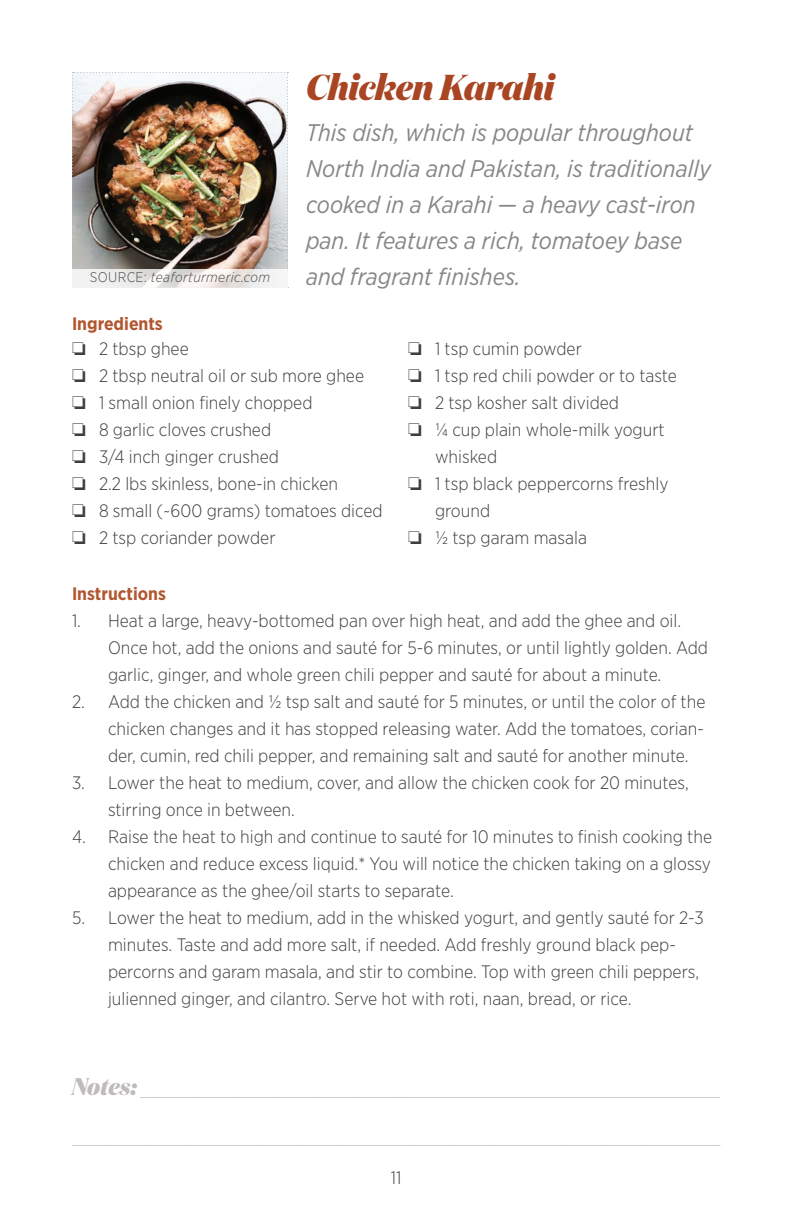
<style>
.page{position:relative;width:792px;height:1224px;background:#fff}
.page>*{position:absolute;margin:0;border:0;box-sizing:border-box;transform-origin:0 0}
.t1{font:italic 800 36px "Domaine Display Narrow";color:#aa4524}
.t2{font:italic 24px/36px "Gotham Narrow";color:#8a8686}
.t3{font:300 18px/27px "Gotham Narrow";color:#3e3e3f}
.t4{font:300 18px "Gotham Narrow";color:#bfbbbb}
.t5{font:700 18px "Gotham Narrow";color:#b15630}
.t6{font:italic 300 14px "Gotham Narrow";letter-spacing:.025em;color:#4c4a4a}
.s1{font-style:normal}
.s2{font-family:"Domaine Display Narrow";font-weight:800;font-style:italic;font-size:24px}
</style>
<div class="page">
<img style="left:72px;top:72px;width:217px;height:216px">
<svg style="left:72px;top:269px;width:216px;height:19px;fill:#efefee"></svg>
<p class="t6" style="left:90px;top:269px;width:182px"><span class="s1">SOURCE:</span> teaforturmeric.com</p>
<p class="t5" style="left:72px;top:312px;width:92px">Ingredients</p>
<h1 class="t1" style="left:306px;top:64px;width:250px">Chicken Karahi</h1>
<h2 class="t2" style="left:306px;top:114px;width:407px">This dish, which is popular throughout North India and Pakistan, is traditionally cooked in a Karahi — a heavy cast-iron pan. It features a rich, tomatoey base and fragrant finishes.</h2>
<p class="t3" style="left:72px;top:335px;width:312px">❏ 2 tbsp ghee<br>❏ 2 tbsp neutral oil or sub more ghee<br>❏ 1 small onion finely chopped<br>❏ 8 garlic cloves crushed<br>❏ 3/4 inch ginger crushed<br>❏ 2.2 lbs skinless, bone-in chicken<br>❏ 8 small (~600 grams) tomatoes diced ❏ 2 tsp coriander powder</p>
<p class="t3" style="left:408px;top:335px;width:175px">❏ 1 tsp cumin powder</p>
<p class="t3" style="left:408px;top:362px;width:270px">❏ 1 tsp red chili powder or to taste</p>
<p class="t3" style="left:408px;top:389px;width:213px">❏ 2 tsp kosher salt divided</p>
<p class="t3" style="left:408px;top:416px;width:258px">❏ ¼ cup plain whole-milk yogurt</p>
<p class="t3" style="left:435px;top:443px;width:64px">whisked</p>
<p class="t3" style="left:408px;top:470px;width:262px">❏ 1 tsp black peppercorns freshly</p>
<p class="t3" style="left:435px;top:497px;width:57px">ground</p>
<p class="t3" style="left:408px;top:524px;width:180px">❏ ½ tsp garam masala</p>
<p class="t5" style="left:72px;top:582px;width:96px">Instructions</p>
<p class="t3" style="left:108px;top:607px;width:602px;text-indent:-36px">1. Heat a large, heavy-bottomed pan over high heat, and add the ghee and oil.<br>Once hot, add the onions and sauté for 5-6 minutes, or until lightly golden. Add garlic, ginger, and whole green chili pepper and sauté for about a minute.</p>
<p class="t3" style="left:108px;top:688px;width:599px;text-align:justify;text-indent:-36px">2. Add the chicken and ½ tsp salt and sauté for 5 minutes, or until the color of the chicken changes and it has stopped releasing water. Add the tomatoes, corian&shy;der, cumin, red chili pepper, and remaining salt and sauté for another minute.</p>
<p class="t3" style="left:108px;top:769px;width:582px;text-indent:-36px">3. Lower the heat to medium, cover, and allow the chicken cook for 20 minutes, stirring once in between.</p>
<p class="t3" style="left:108px;top:823px;width:606px;text-align:justify;text-indent:-36px">4. Raise the heat to high and continue to sauté for 10 minutes to finish cooking the chicken and reduce excess liquid.* You will notice the chicken taking on a glossy appearance as the ghee/oil starts to separate.</p>
<p class="t3" style="left:108px;top:904px;width:597px;text-indent:-36px">5. Lower the heat to medium, add in the whisked yogurt, and gently sauté for 2-3 minutes. Taste and add more salt, if needed. Add freshly ground black pep&shy;percorns and garam masala, and stir to combine. Top with green chili peppers, julienned ginger, and cilantro. Serve hot with roti, naan, bread, or rice.</p>
<p class="t4" style="left:72px;top:1078px;width:650px"><span class="s2">Notes:</span> __________________________________________________________</p>
<p class="t4" style="left:72px;top:1126px;width:650px">________________________________________________________________</p>
<p class="t3" style="left:391px;top:1164px;width:12px">11</p>
</div>
